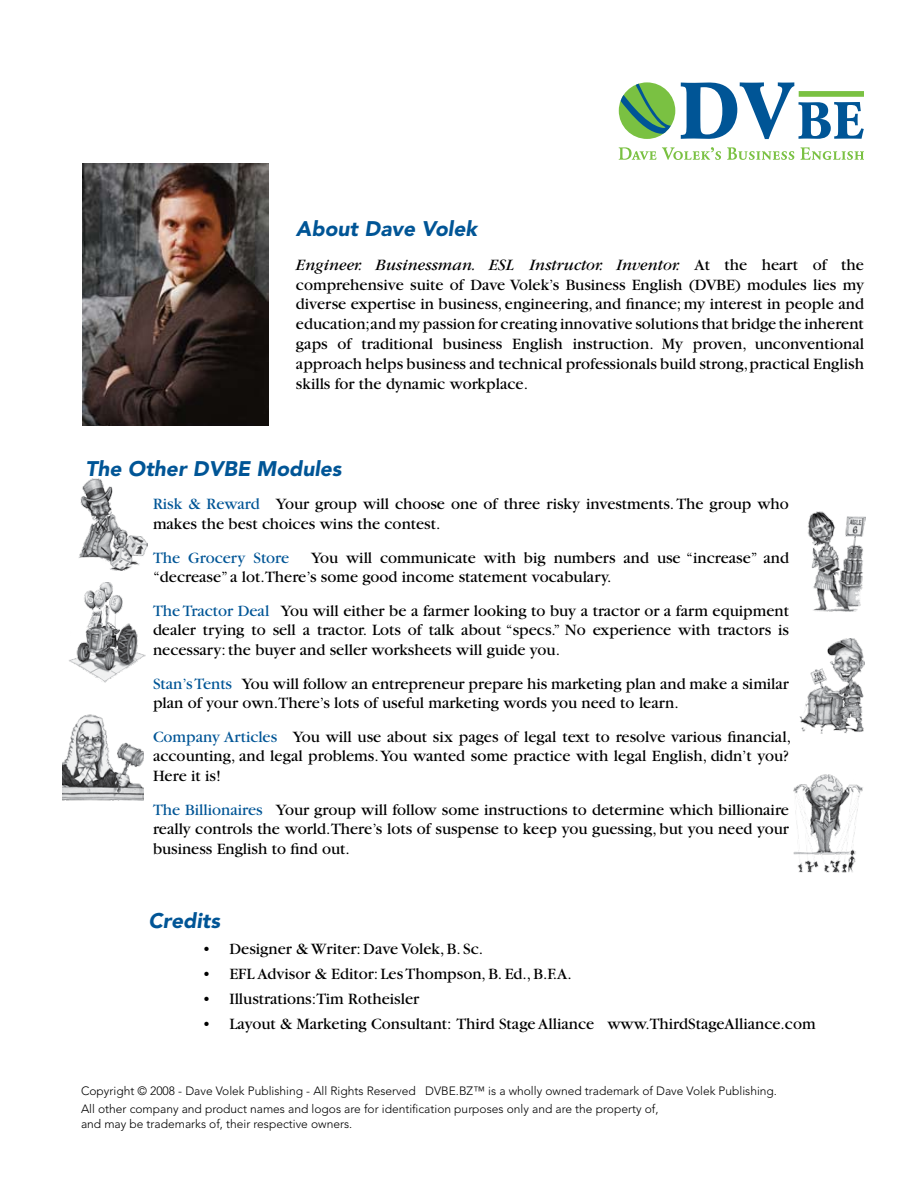
<style>
.page{position:relative;width:918px;height:1188px;background:#fff}
.page>*{position:absolute;margin:0;border:0;box-sizing:border-box;transform-origin:0 0}
.t1{font:italic 900 21px "Avenir";color:#005596}
.t2{font:16.5px/19.8px "Garamond";color:#000}
.t3{font:16.5px "Garamond";color:#005596}
.t4{font:300 12px/18.3px "Avenir";color:#000}
.s1{font-style:italic}
.s2{color:#005596}
</style>
<div class="page">
<img style="left:82px;top:164px;width:187px;height:261px">
<svg style="left:681px;top:82px;width:183px;height:57px"></svg>
<svg style="left:619px;top:147px;width:102px;height:13px"></svg>
<svg style="left:727px;top:147px;width:67px;height:13px"></svg>
<svg style="left:801px;top:147px;width:63px;height:13px"></svg>
<div style="left:799px;top:91px;width:65px;height:6px;background:#7ac142"></div>
<svg style="left:619px;top:82px;width:56px;height:54px"></svg>
<img style="left:63px;top:714px;width:80px;height:87px">
<img style="left:799px;top:639px;width:66px;height:94px">
<img style="left:78px;top:478px;width:69px;height:92px">
<img style="left:69px;top:582px;width:77px;height:101px">
<img style="left:807px;top:511px;width:58px;height:100px">
<img style="left:793px;top:774px;width:70px;height:98px">
<p class="t1" style="left:296px;top:216px;width:183px">About Dave Volek</p>
<p class="t2" style="left:296px;top:255px;width:570px;text-align:justify"><span class="s1">Engineer. Businessman. ESL Instructor. Inventor.</span> At the heart of the comprehensive suite of Dave Volek’s Business English (DVBE) modules lies my diverse expertise in business, engineering, and finance; my interest in people and education;and my passion for creating innovative solutions that bridge the inherent gaps of traditional business English instruction. My proven, unconventional approach helps business and technical professionals build strong, practical English skills for the dynamic workplace.</p>
<p class="t1" style="left:86px;top:456px;width:258px">The Other DVBE Modules</p>
<p class="t2" style="left:153px;top:495px;width:637px"><span class="s2">Risk &amp; Reward</span> Your group will choose one of three risky investments. The group who makes the best choices wins the contest.</p>
<p class="t3" style="left:153px;top:549px;width:138px">The Grocery Store</p>
<p class="t2" style="left:153px;top:548px;width:638px;text-indent:158px">You will communicate with big numbers and use “increase” and “decrease” a lot.There’s some good income statement vocabulary.</p>
<p class="t2" style="left:153px;top:601px;width:638px;text-align:justify"><span class="s2">The Tractor Deal</span> You will either be a farmer looking to buy a tractor or a farm equipment dealer trying to sell a tractor. Lots of talk about “specs.” No experience with tractors is necessary: the buyer and seller worksheets will guide you.</p>
<p class="t2" style="left:153px;top:674px;width:638px"><span class="s2">Stan’s Tents</span> You will follow an entrepreneur prepare his marketing plan and make a similar plan of your own.There’s lots of useful marketing words you need to learn.</p>
<p class="t2" style="left:153px;top:727px;width:640px"><span class="s2">Company Articles</span> You will use about six pages of legal text to resolve various financial, accounting, and legal problems. You wanted some practice with legal English, didn’t you?<br>Here it is!</p>
<p class="t2" style="left:153px;top:800px;width:638px;text-align:justify"><span class="s2">The Billionaires</span> Your group will follow some instructions to determine which billionaire really controls the world.There’s lots of suspense to keep you guessing, but you need your business English to find out.</p>
<p class="t1" style="left:148px;top:908px;width:73px">Credits</p>
<p class="t2" style="left:202px;top:939px;width:282px">• Designer &amp; Writer: Dave Volek, B. Sc.</p>
<p class="t2" style="left:202px;top:964px;width:371px">• EFL Advisor &amp; Editor: Les Thompson, B. Ed., B.F.A.</p>
<p class="t2" style="left:202px;top:989px;width:218px">• Illustrations:Tim Rotheisler</p>
<p class="t2" style="left:202px;top:1014px;width:615px">• Layout &amp; Marketing Consultant: Third Stage Alliance www.ThirdStageAlliance.com</p>
<p class="t4" style="left:81px;top:1082px;width:698px">Copyright © 2008 - Dave Volek Publishing - All Rights Reserved DVBE.BZ™ is a wholly owned trademark of Dave Volek Publishing.<br>All other company and product names and logos are for identification purposes only and are the property of,</p>
<p class="t4" style="left:81px;top:1115px;width:273px">and may be trademarks of, their respective owners.</p>
</div>
